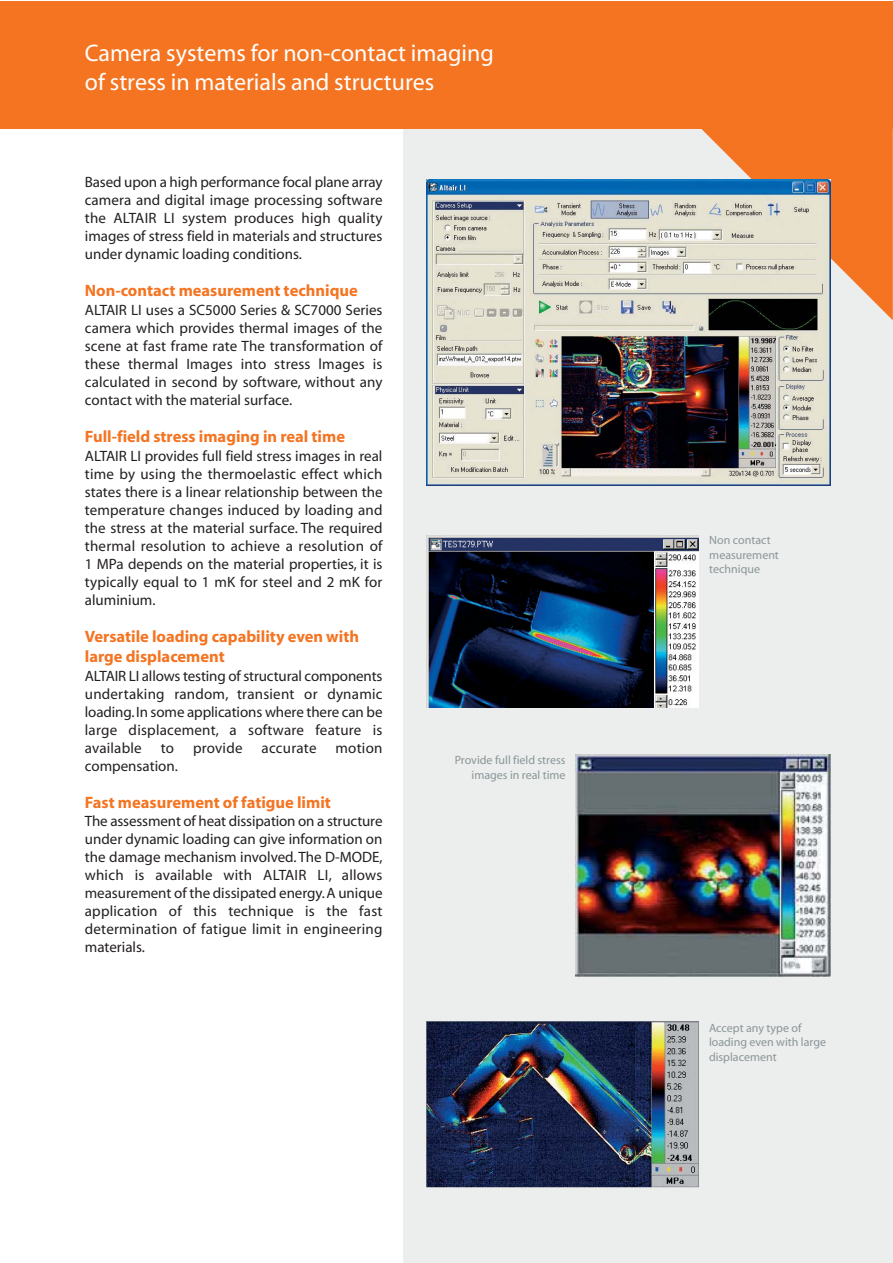
<style>
.page{position:relative;width:893px;height:1263px;background:#fff}
.page>*{position:absolute;margin:0;border:0;box-sizing:border-box;transform-origin:0 0}
.t1{font:24px/28.8px "Myriad";color:#fff}
.t2{font:700 16.5px/19.8px "Myriad";color:#f47421}
.t3{font:15px/18px "Myriad";letter-spacing:.01em;color:#231f20;text-align:justify}
.t4{font:12px/14.4px "Myriad";color:#8b9698}
</style>
<div class="page">
<div style="left:404px;top:116px;width:489px;height:1147px;background:#eceded"></div>
<div style="left:0;top:1px;width:893px;height:128px;background:#f47421"></div>
<svg style="left:701px;top:129px;width:192px;height:191px"></svg>
<img style="left:426px;top:535px;width:272px;height:172px">
<img style="left:575px;top:755px;width:255px;height:221px">
<img style="left:426px;top:1022px;width:272px;height:165px">
<img style="left:426px;top:179px;width:404px;height:306px">
<h1 class="t1" style="left:85px;top:40px;width:410px">Camera systems for non-contact imaging of stress in materials and structures</h1>
<p class="t3" style="left:85px;top:174px;width:299px">Based upon a high performance focal plane array camera and digital image processing software the ALTAIR LI system produces high quality images of stress field in materials and structures under dynamic loading conditions.</p>
<p class="t2" style="left:85px;top:282px;width:274px">Non-contact measurement technique</p>
<p class="t3" style="left:85px;top:302px;width:299px">ALTAIR LI uses a SC5000 Series &amp; SC7000 Series camera which provides thermal images of the scene at fast frame rate The transformation of these thermal Images into stress lmages is calculated in second by software, without any contact with the material surface.</p>
<p class="t2" style="left:85px;top:428px;width:262px">Full-field stress imaging in real time</p>
<p class="t3" style="left:85px;top:448px;width:299px">ALTAIR LI provides full field stress images in real time by using the thermoelastic effect which states there is a linear relationship between the temperature changes induced by loading and the stress at the material surface. The required thermal resolution to achieve a resolution of 1 MPa depends on the material properties, it is typically equal to 1 mK for steel and 2 mK for aluminium.</p>
<p class="t2" style="left:85px;top:628px;width:276px">Versatile loading capability even with large displacement</p>
<p class="t3" style="left:85px;top:668px;width:299px">ALTAIR LI allows testing of structural components undertaking random, transient or dynamic loading.In some applications where there can be large displacement, a software feature is available</p>
<p class="t3" style="left:161px;top:740px;width:15px">to</p>
<p class="t3" style="left:193px;top:740px;width:51px">provide</p>
<p class="t3" style="left:262px;top:740px;width:56px">accurate</p>
<p class="t3" style="left:336px;top:740px;width:48px">motion</p>
<p class="t3" style="left:85px;top:758px;width:94px">compensation.</p>
<p class="t2" style="left:85px;top:793px;width:248px">Fast measurement of fatigue limit</p>
<p class="t3" style="left:85px;top:813px;width:299px">The assessment of heat dissipation on a structure under dynamic loading can give information on the damage mechanism involved. The D-MODE, which is available with ALTAIR LI, allows measurement of the dissipated energy.A unique application of this technique is the fast determination of fatigue limit in engineering materials.</p>
<p class="t4" style="left:455px;top:754px;width:112px;text-align:right">Provide full field stress images in real time</p>
<p class="t4" style="left:709px;top:534px;width:71px">Non contact measurement technique</p>
<p class="t4" style="left:709px;top:1022px;width:119px">Accept any type of loading even with large displacement</p>
</div>
